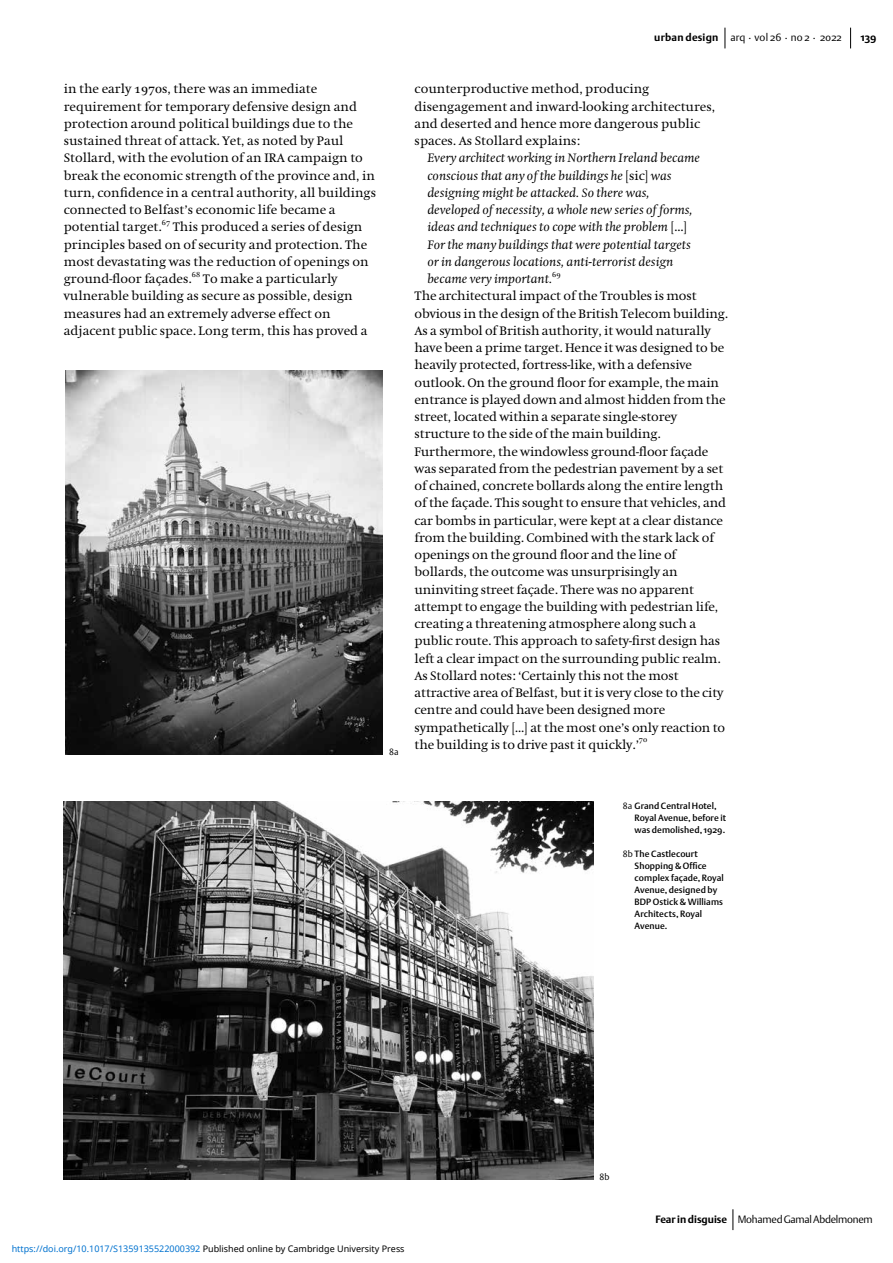
<style>
.page{position:relative;width:893px;height:1263px;background:#fff}
.page>*{position:absolute;margin:0;border:0;box-sizing:border-box;transform-origin:0 0}
.t1{font:12.75px/17.2px "Hollander";letter-spacing:-.01em;color:#000}
.t2{font:italic 12.75px/17.2px "Hollander";color:#000}
.t3{font:10.5px "DTL Argo ST Light";letter-spacing:-.02em;color:#000}
.t4{font:10.5px "DTL Argo ST Light";color:#000}
.t5{font:700 10.5px "DTL Argo ST";color:#000}
.t6{font:9px/12px "DTL Argo ST Medium";letter-spacing:.01em;color:#000}
.t7{font:9px "Noto Sans";color:#0172cf}
.t8{font:9px "DTL Argo ST Light";color:#000}
.t9{font:7.65px "Hollander SC";color:#000}
.s1{font-family:"Hollander SC"}
.s2{font-family:"DTL Argo ST";font-weight:700}
.s3{font-style:normal}
.s4{font-family:"DTL Argo ST Light"}
.s5{color:#000}
</style>
<div class="page">
<svg style="left:725px;top:28px;width:1px;height:20px"></svg>
<svg style="left:850px;top:28px;width:1px;height:20px"></svg>
<svg style="left:733px;top:1209px;width:1px;height:21px"></svg>
<img style="left:65px;top:371px;width:318px;height:384px">
<img style="left:64px;top:801px;width:529px;height:379px">
<p class="t1" style="left:64px;top:81px;width:314px">in the early <span class="s1">1970</span>s, there was an immediate requirement for temporary defensive design and protection around political buildings due to the sustained threat of attack. Yet, as noted by Paul Stollard, with the evolution of an IRA campaign to break the economic strength of the province and, in turn, confidence in a central authority, all buildings connected to Belfast’s economic life became a potential target.</p>
<p class="t9" style="left:162px;top:218px;width:10px">67</p>
<p class="t1" style="left:64px;top:219px;width:306px;text-indent:109px">This produced a series of design principles based on of security and protection. The most devastating was the reduction of openings on ground-floor façades.</p>
<p class="t9" style="left:192px;top:270px;width:10px">68</p>
<p class="t1" style="left:64px;top:270px;width:305px;text-indent:139px">To make a particularly vulnerable building as secure as possible, design measures had an extremely adverse effect on adjacent public space. Long term, this has proved a</p>
<p class="t8" style="left:389px;top:746px;width:11px">8a</p>
<p class="t4" style="left:654px;top:31px;width:189px"><span class="s2">urban design</span> arq . vol 26 . no 2 . 2022</p>
<p class="t5" style="left:861px;top:31px;width:17px">139</p>
<p class="t1" style="left:415px;top:81px;width:302px">counterproductive method, producing disengagement and inward-looking architectures, and deserted and hence more dangerous public spaces. As Stollard explains:</p>
<p class="t2" style="left:427px;top:150px;width:274px">Every architect working in Northern Ireland became conscious that any of the buildings he <span class="s3">[sic]</span> was designing might be attacked. So there was, developed of necessity, a whole new series of forms, ideas and techniques to cope with the problem <span class="s3">[…] </span>For the many buildings that were potential targets or in dangerous locations, anti-terrorist design became very important.</p>
<p class="t9" style="left:552px;top:270px;width:10px">69</p>
<p class="t1" style="left:415px;top:288px;width:315px">The architectural impact of the Troubles is most obvious in the design of the British Telecom building.<br>As a symbol of British authority, it would naturally have been a prime target. Hence it was designed to be heavily protected, fortress-like, with a defensive outlook. On the ground floor for example, the main entrance is played down and almost hidden from the street, located within a separate single-storey structure to the side of the main building.<br>Furthermore, the windowless ground-floor façade was separated from the pedestrian pavement by a set of chained, concrete bollards along the entire length of the façade. This sought to ensure that vehicles, and car bombs in particular, were kept at a clear distance from the building. Combined with the stark lack of openings on the ground floor and the line of bollards, the outcome was unsurprisingly an uninviting street façade. There was no apparent attempt to engage the building with pedestrian life, creating a threatening atmosphere along such a public route. This approach to safety-first design has left a clear impact on the surrounding public realm.<br>As Stollard notes: ‘Certainly this not the most attractive area of Belfast, but it is very close to the city centre and could have been designed more sympathetically […] at the most one’s only reaction to the building is to drive past it quickly.’</p>
<p class="t9" style="left:639px;top:736px;width:10px">70</p>
<p class="t6" style="left:635px;top:799px;width:93px;text-indent:-12px"><span class="s4">8a</span> Grand Central Hotel,<br>Royal Avenue, before it was demolished, 1929.</p>
<p class="t6" style="left:635px;top:847px;width:91px;text-indent:-12px"><span class="s4">8b</span> The Castlecourt<br>Shopping &amp; Office complex façade, Royal<br>Avenue, designed by<br>BDP Ostick &amp; Williams<br>Architects, Royal<br>Avenue.</p>
<p class="t7" style="left:12px;top:1243px;width:394px">https://doi.org/10.1017/S1359135522000392 <span class="s5">Published online by Cambridge University Press</span></p>
<p class="t8" style="left:600px;top:1171px;width:12px">8b</p>
<p class="t3" style="left:655px;top:1212px;width:219px"><span class="s2">Fear in disguise</span> Mohamed Gamal Abdelmonem</p>
</div>
